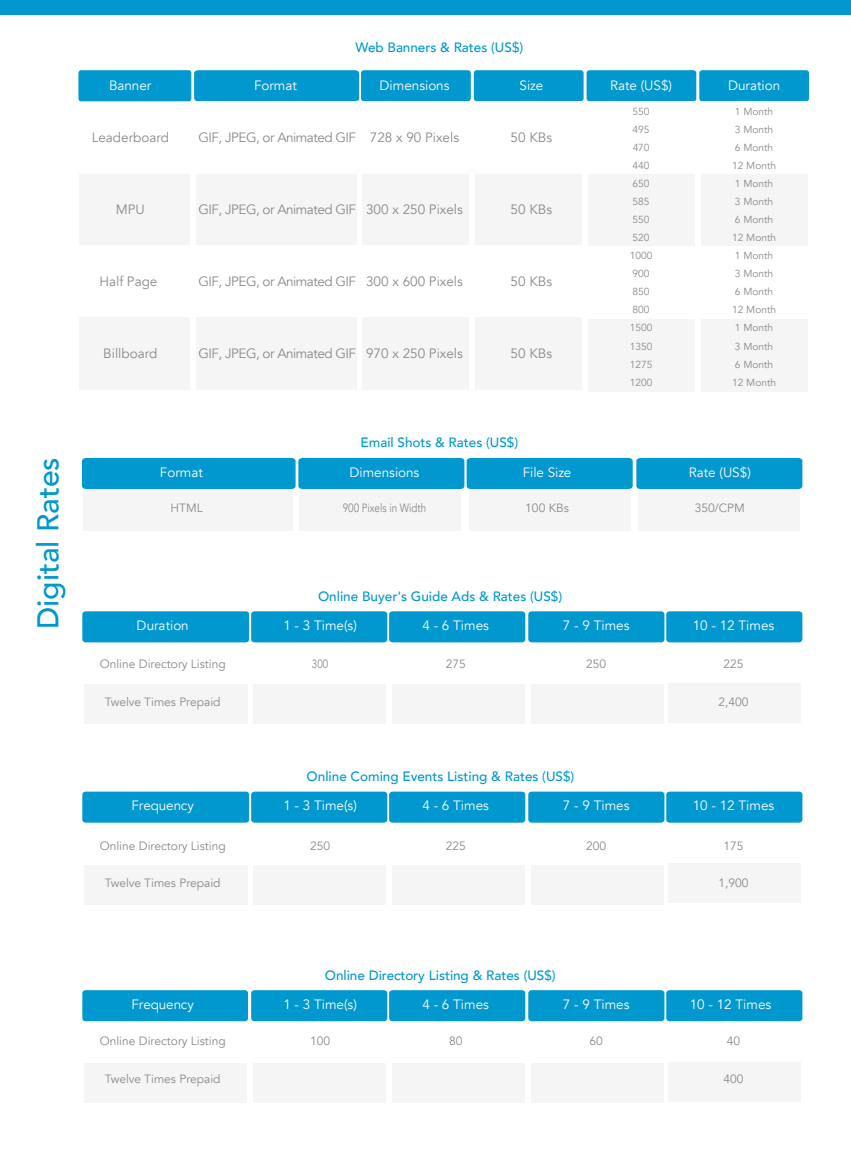
<style>
.page{position:relative;width:851px;height:1149px;background:#fff}
.page>*{position:absolute;margin:0;border:0;box-sizing:border-box;transform-origin:0 0}
.t1{font:500 30px "Avenir";color:#0098cf}
.t2{font:13.5px "Avenir";color:#fff}
.t3{font:500 13.5px "Avenir";color:#0098cf}
.t4{font:13.5px "Avenir";letter-spacing:-.005em;color:#8d8887}
.t5{font:13.5px "Avenir";letter-spacing:-.035em;color:#8d8887}
.t6{font:12px "Avenir";color:#8d8887}
.t7{font:12px "Avenir";color:#8d8887;scale:.82 1}
.t8{font:10.2px/18px "Avenir";color:#8d8887}
</style>
<div class="page">
<div style="left:79px;top:172px;width:111px;height:73px;background:#f5f5f6"></div>
<div style="left:80px;top:317px;width:110px;height:73px;background:#f5f5f6"></div>
<div style="left:80px;top:101px;width:110px;height:73px;background:#fff"></div>
<div style="left:196px;top:172px;width:161px;height:73px;background:#f5f5f6"></div>
<div style="left:196px;top:317px;width:161px;height:73px;background:#f5f5f6"></div>
<div style="left:196px;top:101px;width:161px;height:73px;background:#fff"></div>
<div style="left:362px;top:172px;width:107px;height:73px;background:#f5f5f6"></div>
<div style="left:362px;top:317px;width:107px;height:73px;background:#f5f5f6"></div>
<div style="left:362px;top:101px;width:107px;height:73px;background:#fff"></div>
<div style="left:475px;top:172px;width:107px;height:73px;background:#f5f5f6"></div>
<div style="left:475px;top:317px;width:107px;height:73px;background:#f5f5f6"></div>
<div style="left:475px;top:101px;width:107px;height:73px;background:#fff"></div>
<div style="left:588px;top:192px;width:107px;height:18px;background:#f5f5f6"></div>
<div style="left:588px;top:210px;width:107px;height:18px;background:#f5f5f6"></div>
<div style="left:588px;top:228px;width:107px;height:18px;background:#f5f5f6"></div>
<div style="left:588px;top:174px;width:107px;height:18px;background:#f5f5f6"></div>
<div style="left:588px;top:337px;width:107px;height:18px;background:#f5f5f6"></div>
<div style="left:588px;top:355px;width:107px;height:18px;background:#f5f5f6"></div>
<div style="left:588px;top:373px;width:107px;height:19px;background:#f5f5f6"></div>
<div style="left:588px;top:319px;width:107px;height:18px;background:#f5f5f6"></div>
<div style="left:78px;top:70px;width:730px;height:31px;background:#0098cf"></div>
<div style="left:701px;top:192px;width:106px;height:18px;background:#f5f5f6"></div>
<div style="left:701px;top:210px;width:106px;height:18px;background:#f5f5f6"></div>
<div style="left:701px;top:228px;width:106px;height:18px;background:#f5f5f6"></div>
<div style="left:701px;top:174px;width:106px;height:18px;background:#f5f5f6"></div>
<div style="left:701px;top:337px;width:106px;height:18px;background:#f5f5f6"></div>
<div style="left:701px;top:355px;width:106px;height:18px;background:#f5f5f6"></div>
<div style="left:701px;top:373px;width:106px;height:19px;background:#f5f5f6"></div>
<div style="left:701px;top:319px;width:106px;height:18px;background:#f5f5f6"></div>
<div style="left:83px;top:488px;width:210px;height:42px;background:#f5f5f6"></div>
<div style="left:299px;top:488px;width:162px;height:42px;background:#f5f5f6"></div>
<div style="left:469px;top:488px;width:161px;height:42px;background:#f5f5f6"></div>
<div style="left:638px;top:488px;width:162px;height:42px;background:#f5f5f6"></div>
<div style="left:84px;top:1062px;width:162px;height:40px;background:#f5f5f6"></div>
<div style="left:253px;top:1062px;width:132px;height:40px;background:#f5f5f6"></div>
<div style="left:392px;top:1062px;width:132px;height:40px;background:#f5f5f6"></div>
<div style="left:530px;top:1062px;width:133px;height:40px;background:#f5f5f6"></div>
<div style="left:668px;top:1061px;width:132px;height:40px;background:#f5f5f6"></div>
<div style="left:84px;top:864px;width:163px;height:40px;background:#f5f5f6"></div>
<div style="left:253px;top:864px;width:132px;height:40px;background:#f5f5f6"></div>
<div style="left:392px;top:864px;width:132px;height:40px;background:#f5f5f6"></div>
<div style="left:530px;top:864px;width:133px;height:40px;background:#f5f5f6"></div>
<div style="left:668px;top:863px;width:132px;height:40px;background:#f5f5f6"></div>
<div style="left:84px;top:684px;width:163px;height:40px;background:#f5f5f6"></div>
<div style="left:253px;top:684px;width:132px;height:40px;background:#f5f5f6"></div>
<div style="left:392px;top:684px;width:132px;height:40px;background:#f5f5f6"></div>
<div style="left:530px;top:684px;width:133px;height:40px;background:#f5f5f6"></div>
<div style="left:668px;top:683px;width:132px;height:40px;background:#f5f5f6"></div>
<div style="left:82px;top:611px;width:167px;height:31px;background:#0098cf;border-radius:3px"></div>
<div style="left:251px;top:611px;width:136px;height:31px;background:#0098cf;border-radius:3px"></div>
<div style="left:389px;top:611px;width:136px;height:31px;background:#0098cf;border-radius:3px"></div>
<div style="left:528px;top:611px;width:136px;height:31px;background:#0098cf;border-radius:3px"></div>
<div style="left:666px;top:611px;width:136px;height:31px;background:#0098cf;border-radius:3px"></div>
<div style="left:82px;top:791px;width:167px;height:31px;background:#0098cf;border-radius:3px"></div>
<div style="left:251px;top:791px;width:136px;height:31px;background:#0098cf;border-radius:3px"></div>
<div style="left:389px;top:791px;width:136px;height:31px;background:#0098cf;border-radius:3px"></div>
<div style="left:528px;top:791px;width:136px;height:31px;background:#0098cf;border-radius:3px"></div>
<div style="left:666px;top:791px;width:136px;height:31px;background:#0098cf;border-radius:3px"></div>
<div style="left:82px;top:989px;width:166px;height:31px;background:#0098cf;border-radius:3px"></div>
<div style="left:251px;top:989px;width:136px;height:31px;background:#0098cf;border-radius:3px"></div>
<div style="left:389px;top:989px;width:136px;height:31px;background:#0098cf;border-radius:3px"></div>
<div style="left:528px;top:989px;width:136px;height:31px;background:#0098cf;border-radius:3px"></div>
<div style="left:666px;top:989px;width:136px;height:31px;background:#0098cf;border-radius:3px"></div>
<div style="left:82px;top:458px;width:720px;height:31px;background:#0098cf"></div>
<div style="left:0;top:0;width:850px;height:14px;background:#0098cf"></div>
<h1 class="t1" style="left:22px;top:629px;width:173px;rotate:-90deg">Digital Rates</h1>
<p class="t3" style="left:355px;top:36px;width:169px">Web Banners &amp; Rates (US$)</p>
<p class="t2" style="left:109px;top:77px;width:44px">Banner</p>
<p class="t2" style="left:254px;top:77px;width:44px">Format</p>
<p class="t2" style="left:379px;top:77px;width:71px">Dimensions</p>
<p class="t2" style="left:519px;top:77px;width:25px">Size</p>
<p class="t2" style="left:610px;top:77px;width:64px">Rate (US$)</p>
<p class="t2" style="left:728px;top:77px;width:54px">Duration</p>
<p class="t8" style="left:732px;top:103px;width:46px">1 Month<br>3 Month<br>6 Month<br>12 Month<br>1 Month<br>3 Month<br>6 Month<br>12 Month<br>1 Month<br>3 Month<br>6 Month<br>12 Month<br>1 Month<br>3 Month<br>6 Month<br>12 Month</p>
<p class="t8" style="left:629px;top:103px;width:24px">550<br>495<br>470<br>440<br>650<br>585<br>550<br>520<br>1000<br>900<br>850<br>800<br>1500<br>1350<br>1275<br>1200</p>
<p class="t4" style="left:370px;top:129px;width:91px">728 x 90 Pixels</p>
<p class="t5" style="left:198px;top:129px;width:159px">GIF, JPEG, or Animated GIF</p>
<p class="t4" style="left:92px;top:129px;width:79px">Leaderboard</p>
<p class="t4" style="left:510px;top:129px;width:43px">50 KBs</p>
<p class="t4" style="left:366px;top:201px;width:98px">300 x 250 Pixels</p>
<p class="t5" style="left:198px;top:201px;width:159px">GIF, JPEG, or Animated GIF</p>
<p class="t4" style="left:510px;top:201px;width:43px">50 KBs</p>
<p class="t4" style="left:116px;top:201px;width:31px">MPU</p>
<p class="t4" style="left:99px;top:273px;width:59px">Half Page</p>
<p class="t4" style="left:366px;top:273px;width:98px">300 x 600 Pixels</p>
<p class="t5" style="left:198px;top:273px;width:159px">GIF, JPEG, or Animated GIF</p>
<p class="t4" style="left:510px;top:273px;width:43px">50 KBs</p>
<p class="t4" style="left:366px;top:345px;width:98px">970 x 250 Pixels</p>
<p class="t5" style="left:198px;top:345px;width:159px">GIF, JPEG, or Animated GIF</p>
<p class="t4" style="left:103px;top:345px;width:56px">Billboard</p>
<p class="t4" style="left:510px;top:345px;width:43px">50 KBs</p>
<p class="t3" style="left:360px;top:431px;width:159px">Email Shots &amp; Rates (US$)</p>
<p class="t2" style="left:160px;top:464px;width:44px">Format</p>
<p class="t2" style="left:349px;top:464px;width:71px">Dimensions</p>
<p class="t2" style="left:522px;top:464px;width:50px">File Size</p>
<p class="t2" style="left:688px;top:464px;width:64px">Rate (US$)</p>
<p class="t6" style="left:170px;top:500px;width:34px">HTML</p>
<p class="t7" style="left:342px;top:500px;width:103px">900 Pixels in Width</p>
<p class="t6" style="left:525px;top:500px;width:45px">100 KBs</p>
<p class="t6" style="left:694px;top:500px;width:52px">350/CPM</p>
<p class="t3" style="left:318px;top:584px;width:246px">Online Buyer's Guide Ads &amp; Rates (US$)</p>
<p class="t2" style="left:137px;top:617px;width:54px">Duration</p>
<p class="t2" style="left:283px;top:617px;width:75px">1 - 3 Time(s)</p>
<p class="t2" style="left:422px;top:617px;width:68px">4 - 6 Times</p>
<p class="t2" style="left:563px;top:617px;width:68px">7 - 9 Times</p>
<p class="t2" style="left:692px;top:617px;width:83px">10 - 12 Times</p>
<p class="t6" style="left:100px;top:656px;width:127px">Online Directory Listing</p>
<p class="t6" style="left:105px;top:694px;width:117px">Twelve Times Prepaid</p>
<p class="t7" style="left:312px;top:656px;width:22px">300</p>
<p class="t6" style="left:445px;top:656px;width:22px">275</p>
<p class="t6" style="left:586px;top:656px;width:22px">250</p>
<p class="t6" style="left:723px;top:656px;width:22px">225</p>
<p class="t6" style="left:718px;top:694px;width:31px">2,400</p>
<p class="t3" style="left:306px;top:764px;width:269px">Online Coming Events Listing &amp; Rates (US$)</p>
<p class="t2" style="left:131px;top:797px;width:64px">Frequency</p>
<p class="t2" style="left:283px;top:797px;width:75px">1 - 3 Time(s)</p>
<p class="t2" style="left:422px;top:797px;width:68px">4 - 6 Times</p>
<p class="t2" style="left:563px;top:797px;width:68px">7 - 9 Times</p>
<p class="t2" style="left:692px;top:797px;width:83px">10 - 12 Times</p>
<p class="t6" style="left:100px;top:838px;width:127px">Online Directory Listing</p>
<p class="t6" style="left:105px;top:875px;width:117px">Twelve Times Prepaid</p>
<p class="t6" style="left:310px;top:838px;width:22px">250</p>
<p class="t6" style="left:445px;top:838px;width:22px">225</p>
<p class="t6" style="left:586px;top:838px;width:22px">200</p>
<p class="t6" style="left:723px;top:838px;width:22px">175</p>
<p class="t6" style="left:718px;top:875px;width:32px">1,900</p>
<p class="t3" style="left:325px;top:962px;width:232px">Online Directory Listing &amp; Rates (US$)</p>
<p class="t2" style="left:131px;top:995px;width:64px">Frequency</p>
<p class="t2" style="left:283px;top:995px;width:75px">1 - 3 Time(s)</p>
<p class="t2" style="left:422px;top:995px;width:68px">4 - 6 Times</p>
<p class="t2" style="left:563px;top:995px;width:68px">7 - 9 Times</p>
<p class="t2" style="left:689px;top:995px;width:83px">10 - 12 Times</p>
<p class="t6" style="left:100px;top:1033px;width:127px">Online Directory Listing</p>
<p class="t6" style="left:105px;top:1071px;width:117px">Twelve Times Prepaid</p>
<p class="t6" style="left:310px;top:1033px;width:22px">100</p>
<p class="t6" style="left:449px;top:1033px;width:15px">80</p>
<p class="t6" style="left:589px;top:1033px;width:15px">60</p>
<p class="t6" style="left:726px;top:1033px;width:15px">40</p>
<p class="t6" style="left:723px;top:1071px;width:22px">400</p>
</div>
